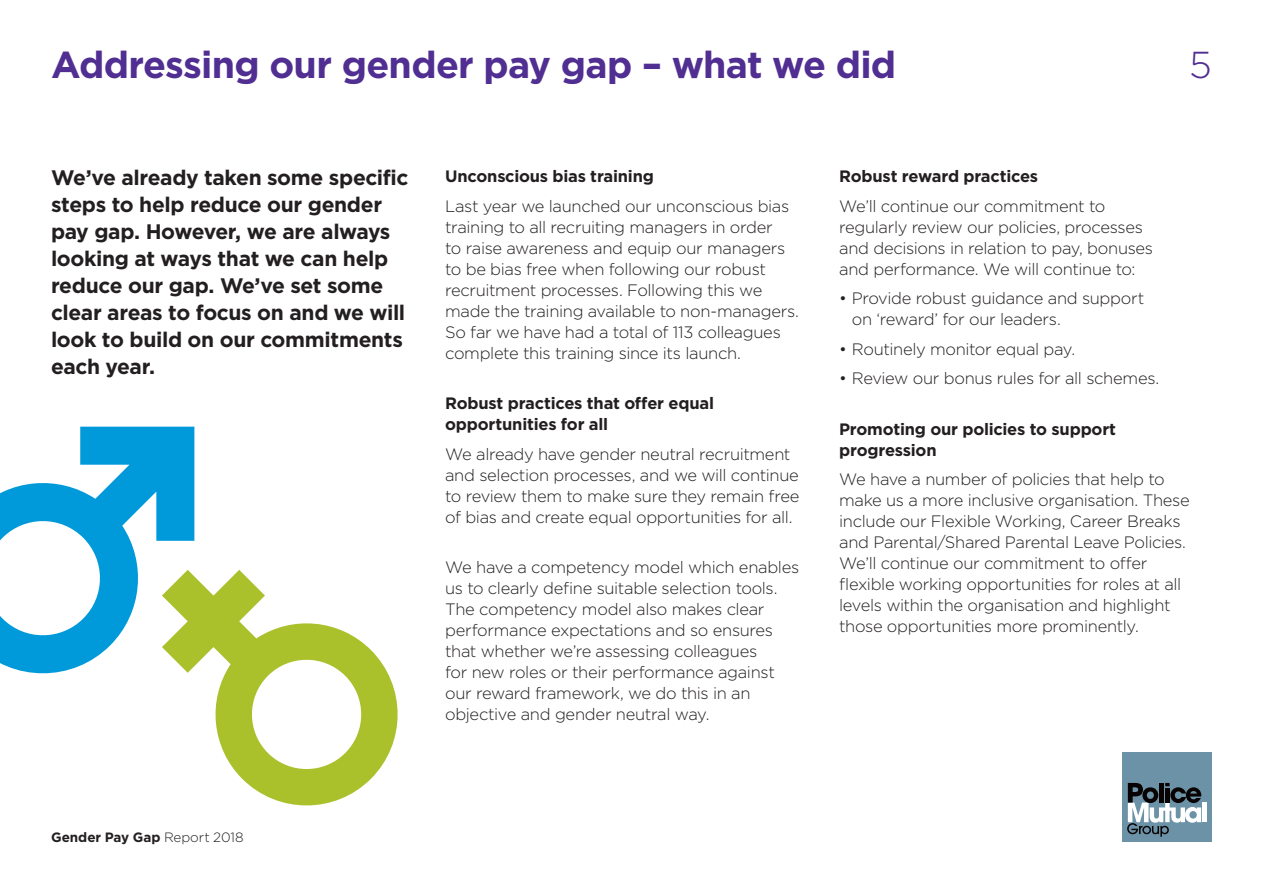
<style>
.page{position:relative;width:1263px;height:893px;background:#fff}
.page>*{position:absolute;margin:0;border:0;box-sizing:border-box;transform-origin:0 0}
.t1{font:700 37.5px "Gotham";letter-spacing:-.02em;color:#502e92}
.t2{font:300 37.5px "Gotham";color:#502e92}
.t3{font:700 21px/27px "Gotham";letter-spacing:-.02em;color:#231f20}
.t4{font:300 16.5px/21px "Gotham";letter-spacing:-.02em;color:#231f20}
.t5{font:700 16.5px/21px "Gotham";letter-spacing:-.015em;color:#231f20}
.t6{font:700 13.5px "Gotham";color:#231f20}
.s1{font-weight:300}
</style>
<div class="page">
<svg style="left:194px;top:570px;width:204px;height:236px"></svg>
<svg style="left:0;top:427px;width:194px;height:247px"></svg>
<div style="left:1122px;top:752px;width:90px;height:90px;background:#6c92a7"></div>
<div style="left:1202px;top:802px;width:5px;height:20px;background:#fff"></div>
<svg style="left:1127px;top:783px;width:74px;height:54px"></svg>
<p class="t1" style="left:51px;top:43px;width:847px">Addressing our gender pay gap – what we did</p>
<p class="t2" style="left:1189px;top:41px;width:24px">5</p>
<p class="t3" style="left:51px;top:164px;width:359px">We’ve already taken some specific steps to help reduce our gender pay gap. However, we are always looking at ways that we can help reduce our gap. We’ve set some clear areas to focus on and we will look to build on our commitments each year.</p>
<p class="t5" style="left:445px;top:165px;width:210px">Unconscious bias training</p>
<p class="t4" style="left:445px;top:195px;width:355px">Last year we launched our unconscious bias training to all recruiting managers in order<br>to raise awareness and equip our managers to be bias free when following our robust recruitment processes. Following this we made the training available to non-managers.<br>So far we have had a total of 113 colleagues complete this training since its launch.</p>
<p class="t5" style="left:445px;top:392px;width:270px">Robust practices that offer equal opportunities for all</p>
<p class="t4" style="left:445px;top:443px;width:356px">We already have gender neutral recruitment and selection processes, and we will continue to review them to make sure they remain free of bias and create equal opportunities for all.</p>
<p class="t4" style="left:445px;top:556px;width:356px">We have a competency model which enables us to clearly define suitable selection tools.<br>The competency model also makes clear performance expectations and so ensures that whether we’re assessing colleagues<br>for new roles or their performance against our reward framework, we do this in an objective and gender neutral way.</p>
<p class="t5" style="left:839px;top:165px;width:200px">Robust reward practices</p>
<p class="t4" style="left:839px;top:195px;width:315px">We’ll continue our commitment to regularly review our policies, processes and decisions in relation to pay, bonuses and performance. We will continue to:</p>
<p class="t4" style="left:852px;top:287px;width:294px;text-indent:-13px">• Provide robust guidance and support on ‘reward’ for our leaders.</p>
<p class="t4" style="left:839px;top:338px;width:238px">• Routinely monitor equal pay.</p>
<p class="t4" style="left:839px;top:367px;width:322px">• Review our bonus rules for all schemes.</p>
<p class="t5" style="left:839px;top:418px;width:278px">Promoting our policies to support progression</p>
<p class="t4" style="left:839px;top:468px;width:352px">We have a number of policies that help to make us a more inclusive organisation. These include our Flexible Working, Career Breaks and Parental/Shared Parental Leave Policies.<br>We’ll continue our commitment to offer flexible working opportunities for roles at all levels within the organisation and highlight those opportunities more prominently.</p>
<p class="t6" style="left:51px;top:829px;width:194px">Gender Pay Gap <span class="s1">Report 2018</span></p>
</div>
